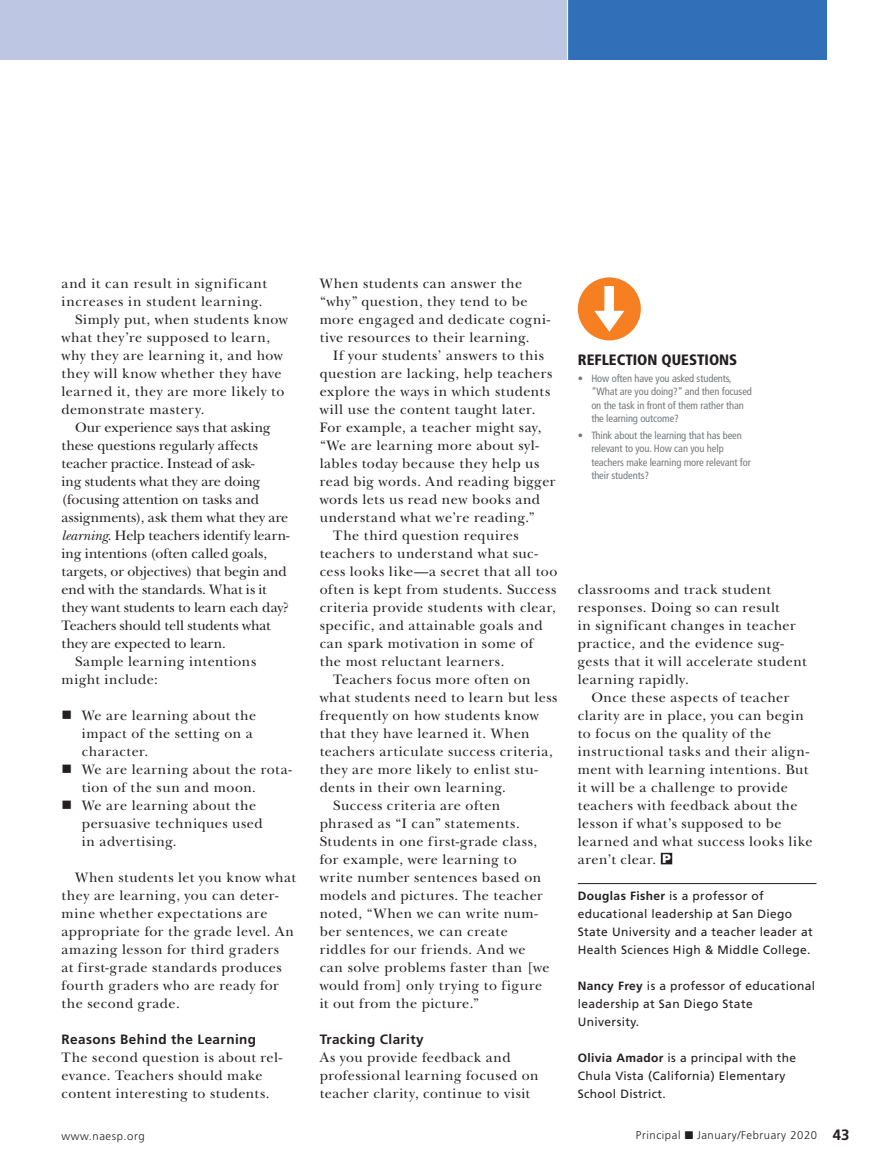
<style>
.page{position:relative;width:878px;height:1175px;background:#fff}
.page>*{position:absolute;margin:0;border:0;box-sizing:border-box;transform-origin:0 0}
.Sidebar_Headline{font:900 condensed 15px "Frutiger";color:#231f20}
.Body_Indent{font:14.25px/18px "New Baskerville";letter-spacing:.03em;color:#231f20}
.Body_NoIndent{font:14.25px/18px "New Baskerville";letter-spacing:.035em;color:#231f20}
.Body_Indent-2{font:14.25px/18px "New Baskerville";letter-spacing:-.005em;color:#231f20}
.Subhead{font:700 13.5px "Frutiger";letter-spacing:.03em;color:#231f20}
.AuthorBio{font:12px/18px "Frutiger";letter-spacing:.03em;color:#231f20}
.t1{font:300 11.25px "Frutiger";letter-spacing:.05em;color:#231f20}
.t2{font:condensed 10.5px/13.5px "Frutiger";letter-spacing:-.01em;color:#76787b}
.s1{font-style:italic}
.s2{font-weight:700}
.s3{font-weight:700;font-size:15px}
</style>
<div class="page">
<div style="left:567px;top:0;width:260px;height:60px;background:#3170b8"></div>
<div style="left:0;top:0;width:567px;height:60px;background:#bdc7e4"></div>
<hr style="left:567px;top:0;width:1px;height:60px;background:#fff">
<hr style="left:578px;top:883px;width:238px;height:1px;background:#231f20">
<svg style="left:660px;top:852px;width:12px;height:12px"></svg>
<div style="left:578px;top:277px;width:63px;height:63px;background:#f57f21;border-radius:50%"></div>
<svg style="left:594px;top:286px;width:30px;height:46px"></svg>
<p class="Body_NoIndent" style="left:62px;top:274px;width:207px">and it can result in significant increases in student learning.</p>
<p class="Body_Indent" style="left:62px;top:310px;width:228px;text-indent:14px">Simply put, when students know what they’re supposed to learn, why they are learning it, and how they will know whether they have learned it, they are more likely to demonstrate mastery.</p>
<p class="Body_Indent-2" style="left:62px;top:418px;width:230px;text-indent:14px">Our experience says that asking these questions regularly affects teacher practice. Instead of ask-<br>ing students what they are doing (focusing attention on tasks and assignments), ask them what they are <span class="s1">learning</span>. Help teachers identify learn&shy;ing intentions (often called goals, targets, or objectives) that begin and end with the standards. What is it they want students to learn each day?<br>Teachers should tell students what they are expected to learn.</p>
<p class="Body_Indent" style="left:62px;top:652px;width:196px;text-indent:14px">Sample learning intentions might include:</p>
<p class="Body_Indent" style="left:82px;top:706px;width:176px">We are learning about the impact of the setting on a character.</p>
<p class="Body_Indent" style="left:82px;top:760px;width:211px">We are learning about the rota&shy;tion of the sun and moon.</p>
<p class="Body_Indent" style="left:82px;top:796px;width:182px">We are learning about the persuasive techniques used in advertising.</p>
<p class="Body_Indent" style="left:62px;top:868px;width:236px;text-indent:14px">When students let you know what they are learning, you can deter&shy;mine whether expectations are appropriate for the grade level. An amazing lesson for third graders<br>at first-grade standards produces fourth graders who are ready for the second grade.</p>
<p class="Subhead" style="left:62px;top:1031px;width:196px">Reasons Behind the Learning</p>
<p class="Body_NoIndent" style="left:62px;top:1048px;width:222px">The second question is about rel&shy;evance. Teachers should make content interesting to students.</p>
<p class="Body_NoIndent" style="left:320px;top:274px;width:232px">When students can answer the “why” question, they tend to be more engaged and dedicate cogni&shy;tive resources to their learning.</p>
<p class="Body_Indent" style="left:320px;top:346px;width:237px;text-indent:14px">If your students’ answers to this question are lacking, help teachers explore the ways in which students will use the content taught later.<br>For example, a teacher might say, “We are learning more about syl&shy;lables today because they help us read big words. And reading bigger words lets us read new books and understand what we’re reading.”</p>
<p class="Body_Indent" style="left:320px;top:526px;width:239px;text-indent:14px">The third question requires teachers to understand what suc&shy;cess looks like—a secret that all too often is kept from students. Success criteria provide students with clear, specific, and attainable goals and can spark motivation in some of the most reluctant learners.</p>
<p class="Body_Indent" style="left:320px;top:670px;width:239px;text-indent:14px">Teachers focus more often on what students need to learn but less frequently on how students know that they have learned it. When teachers articulate success criteria, they are more likely to enlist stu&shy;dents in their own learning.</p>
<p class="Body_Indent" style="left:320px;top:796px;width:231px;text-indent:14px">Success criteria are often phrased as “I can” statements.<br>Students in one first-grade class, for example, were learning to write number sentences based on models and pictures. The teacher noted, “When we can write num&shy;ber sentences, we can create riddles for our friends. And we can solve problems faster than [we would from] only trying to figure it out from the picture.”</p>
<p class="Subhead" style="left:320px;top:1031px;width:105px">Tracking Clarity</p>
<p class="Body_NoIndent" style="left:320px;top:1048px;width:220px">As you provide feedback and professional learning focused on teacher clarity, continue to visit</p>
<p class="Sidebar_Headline" style="left:578px;top:351px;width:161px">REFLECTION QUESTIONS</p>
<p class="t2" style="left:591px;top:371px;width:162px;text-indent:-14px">• How often have you asked students, “What are you doing?” and then focused on the task in front of them rather than the learning outcome?</p>
<p class="t2" style="left:591px;top:428px;width:161px;text-indent:-14px">• Think about the learning that has been relevant to you. How can you help teachers make learning more relevant for their students?</p>
<p class="Body_NoIndent" style="left:578px;top:580px;width:230px">classrooms and track student responses. Doing so can result<br>in significant changes in teacher practice, and the evidence sug&shy;gests that it will accelerate student learning rapidly.</p>
<p class="Body_Indent" style="left:578px;top:688px;width:236px;text-indent:14px">Once these aspects of teacher clarity are in place, you can begin to focus on the quality of the instructional tasks and their align&shy;ment with learning intentions. But it will be a challenge to provide teachers with feedback about the lesson if what’s supposed to be learned and what success looks like aren’t clear.</p>
<p class="AuthorBio" style="left:578px;top:887px;width:236px"><span class="s2">Douglas Fisher</span> is a professor of educational leadership at San Diego State University and a teacher leader at Health Sciences High &amp; Middle College.</p>
<p class="AuthorBio" style="left:578px;top:977px;width:239px"><span class="s2">Nancy Frey</span> is a professor of educational leadership at San Diego State<br>University.</p>
<p class="AuthorBio" style="left:578px;top:1049px;width:220px"><span class="s2">Olivia Amador</span> is a principal with the<br>Chula Vista (California) Elementary<br>School District.</p>
<p class="t1" style="left:62px;top:1129px;width:85px">www.naesp.org</p>
<p class="t1" style="left:636px;top:1129px;width:215px">Principal ■ January/February 2020 <span class="s3">43</span></p>
</div>
